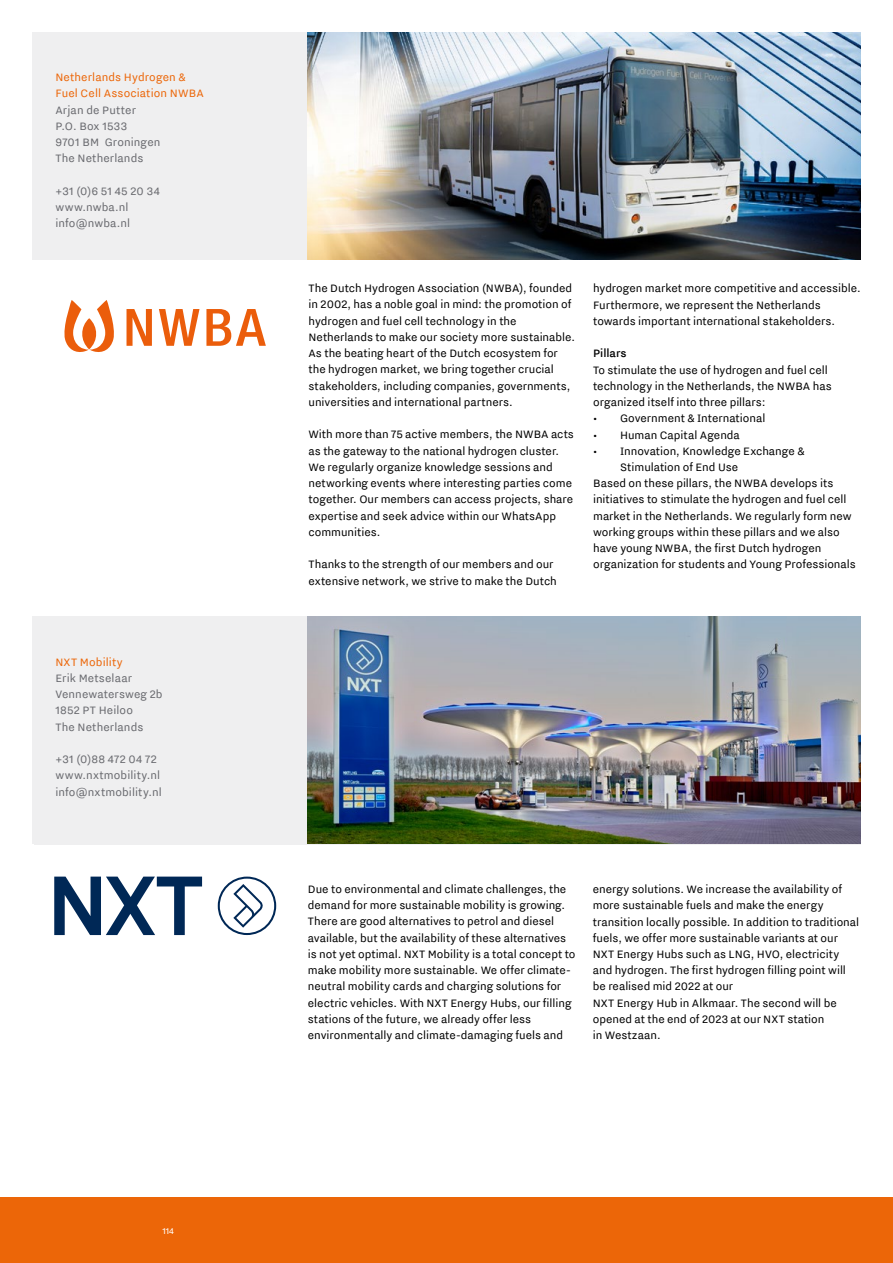
<style>
.page{position:relative;width:893px;height:1263px;background:#fff}
.page>*{position:absolute;margin:0;border:0;box-sizing:border-box;transform-origin:0 0}
.t1{font:13.5px/16.2px "NL Nitti Grotesk";color:#000}
.t2{font:13.5px/16.2px "NL Nitti Grotesk";letter-spacing:.01em;color:#696a6f}
.t3{font:13.5px/16.2px "NL Nitti Grotesk";letter-spacing:.01em;color:#ec6608}
.t4{font:500 13.5px "NL Nitti Grotesk";color:#000}
.t5{font:10.5px "NL Nitti Grotesk";color:#fff}
</style>
<div class="page">
<div style="left:0;top:1198px;width:893px;height:65px;background:#ec6608"></div>
<div style="left:32px;top:32px;width:829px;height:228px;background:#efeff0"></div>
<img style="left:308px;top:32px;width:553px;height:227px">
<svg style="left:127px;top:309px;width:25px;height:37px"></svg>
<svg style="left:159px;top:309px;width:40px;height:37px"></svg>
<svg style="left:206px;top:309px;width:60px;height:37px"></svg>
<svg style="left:64px;top:300px;width:50px;height:52px"></svg>
<div style="left:32px;top:616px;width:829px;height:228px;background:#efeff0"></div>
<img style="left:308px;top:616px;width:553px;height:228px">
<svg style="left:54px;top:876px;width:148px;height:59px"></svg>
<svg style="left:218px;top:876px;width:58px;height:59px"></svg>
<p class="t3" style="left:55px;top:69px;width:150px">Netherlands Hydrogen &amp;<br>Fuel Cell Association NWBA</p>
<p class="t2" style="left:55px;top:101px;width:107px">Arjan de Putter<br>P.O. Box 1533<br>9701 BM Groningen<br>The Netherlands</p>
<p class="t2" style="left:55px;top:182px;width:106px">+31 (0)6 51 45 20 34 www.nwba.nl info@nwba.nl</p>
<p class="t3" style="left:55px;top:653px;width:69px">NXT Mobility</p>
<p class="t2" style="left:55px;top:669px;width:109px">Erik Metselaar<br>Vennewatersweg 2b<br>1852 PT Heiloo<br>The Netherlands</p>
<p class="t2" style="left:55px;top:751px;width:108px">+31 (0)88 472 04 72 www.nxtmobility.nl info@nxtmobility.nl</p>
<p class="t5" style="left:162px;top:1225px;width:13px">114</p>
<p class="t1" style="left:309px;top:280px;width:268px">The Dutch Hydrogen Association (NWBA), founded in 2002, has a noble goal in mind: the promotion of hydrogen and fuel cell technology in the Netherlands to make our society more sustainable.<br>As the beating heart of the Dutch ecosystem for the hydrogen market, we bring together crucial stakeholders, including companies, governments, universities and international partners.</p>
<p class="t1" style="left:309px;top:426px;width:267px">With more than 75 active members, the NWBA acts as the gateway to the national hydrogen cluster.<br>We regularly organize knowledge sessions and networking events where interesting parties come together. Our members can access projects, share expertise and seek advice within our WhatsApp communities.</p>
<p class="t1" style="left:309px;top:556px;width:250px">Thanks to the strength of our members and our extensive network, we strive to make the Dutch</p>
<p class="t1" style="left:593px;top:280px;width:269px">hydrogen market more competitive and accessible.<br>Furthermore, we represent the Netherlands towards important international stakeholders.</p>
<p class="t4" style="left:593px;top:346px;width:35px">Pillars</p>
<p class="t1" style="left:593px;top:361px;width:240px">To stimulate the use of hydrogen and fuel cell technology in the Netherlands, the NWBA has organized itself into three pillars:</p>
<p class="t1" style="left:593px;top:410px;width:174px">• Government &amp; International</p>
<p class="t1" style="left:593px;top:426px;width:148px">• Human Capital Agenda</p>
<p class="t1" style="left:593px;top:442px;width:213px">• Innovation, Knowledge Exchange &amp;</p>
<p class="t1" style="left:620px;top:459px;width:120px">Stimulation of End Use</p>
<p class="t1" style="left:593px;top:475px;width:242px">Based on these pillars, the NWBA develops its</p>
<p class="t1" style="left:593px;top:491px;width:255px">initiatives to stimulate the hydrogen and fuel cell</p>
<p class="t1" style="left:593px;top:507px;width:260px">market in the Netherlands. We regularly form new</p>
<p class="t1" style="left:593px;top:524px;width:248px">working groups within these pillars and we also</p>
<p class="t1" style="left:593px;top:540px;width:230px">have young NWBA, the first Dutch hydrogen</p>
<p class="t1" style="left:593px;top:556px;width:264px">organization for students and Young Professionals</p>
<p class="t1" style="left:308px;top:881px;width:269px">Due to environmental and climate challenges, the demand for more sustainable mobility is growing.<br>There are good alternatives to petrol and diesel available, but the availability of these alternatives is not yet optimal. NXT Mobility is a total concept to make mobility more sustainable. We offer climate&shy;neutral mobility cards and charging solutions for electric vehicles. With NXT Energy Hubs, our filling stations of the future, we already offer less environmentally and climate-damaging fuels and</p>
<p class="t1" style="left:593px;top:881px;width:268px">energy solutions. We increase the availability of more sustainable fuels and make the energy transition locally possible. In addition to traditional fuels, we offer more sustainable variants at our NXT Energy Hubs such as LNG, HVO, electricity and hydrogen. The first hydrogen filling point will be realised mid 2022 at our<br>NXT Energy Hub in Alkmaar. The second will be opened at the end of 2023 at our NXT station<br>in Westzaan.</p>
</div>
